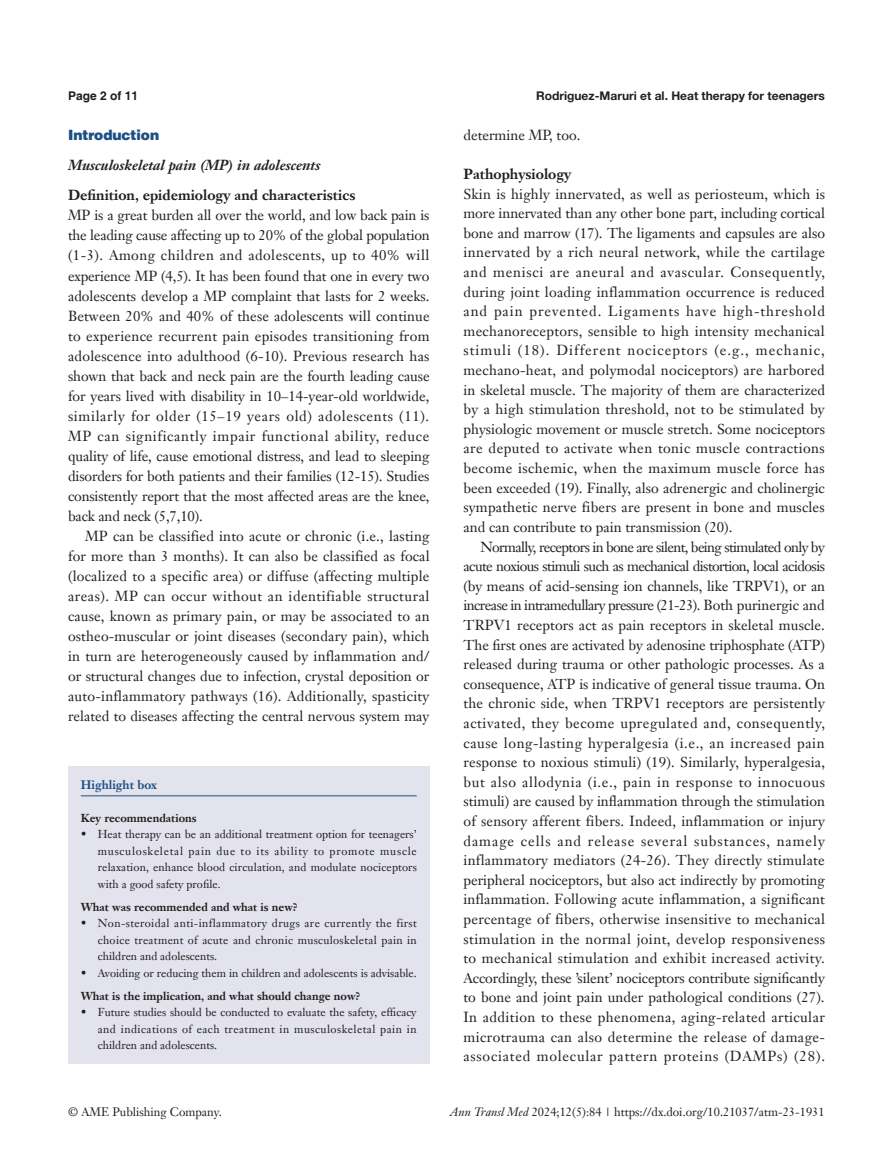
<style>
.page{position:relative;width:893px;height:1170px;background:#fff}
.page>*{position:absolute;margin:0;border:0;box-sizing:border-box;transform-origin:0 0}
.t1{font:14.25px/19.6px "Janson Text LT";color:#231f20;text-align:justify}
.t2{font:700 14.25px "Janson Text LT";color:#231f20}
.t3{font:italic 700 14.25px "Janson Text LT";color:#231f20}
.t4{font:900 14.25px "Helvetica";color:#1c5085}
.t5{font:12px "Janson Text LT";color:#231f20}
.t6{font:700 12px "Helvetica Neue LT Pro";color:#231f20}
.t7{font:700 12px "Janson Text LT";color:#1c5085}
.t8{font:700 12px "Helvetica";color:#231f20}
.t9{font:11.25px/16.5px "Janson Text LT";color:#231f20;text-align:justify}
.t10{font:700 11.25px "Janson Text LT";color:#231f20}
.s1{font-style:italic}
</style>
<div class="page">
<div style="left:68px;top:766px;width:361px;height:297px;background:#e2e3ec"></div>
<hr style="left:81px;top:795px;width:336px;height:1px;background:#1c5085">
<p class="t8" style="left:68px;top:88px;width:72px">Page 2 of 11</p>
<p class="t6" style="left:536px;top:88px;width:290px">Rodriguez-Maruri et al. Heat therapy for teenagers</p>
<p class="t4" style="left:68px;top:126px;width:93px">Introduction</p>
<p class="t3" style="left:68px;top:156px;width:254px">Musculoskeletal pain (MP) in adolescents</p>
<p class="t2" style="left:68px;top:186px;width:289px">Definition, epidemiology and characteristics</p>
<p class="t1" style="left:68px;top:205px;width:363px">MP is a great burden all over the world, and low back pain is the leading cause affecting up to 20% of the global population (1-3). Among children and adolescents, up to 40% will experience MP (4,5). It has been found that one in every two adolescents develop a MP complaint that lasts for 2 weeks.<br>Between 20% and 40% of these adolescents will continue to experience recurrent pain episodes transitioning from adolescence into adulthood (6-10). Previous research has shown that back and neck pain are the fourth leading cause for years lived with disability in 10–14-year-old worldwide, similarly for older (15–19 years old) adolescents (11).<br>MP can significantly impair functional ability, reduce quality of life, cause emotional distress, and lead to sleeping disorders for both patients and their families (12-15). Studies consistently report that the most affected areas are the knee, back and neck (5,7,10).</p>
<p class="t1" style="left:68px;top:525px;width:363px;text-indent:17px">MP can be classified into acute or chronic (i.e., lasting for more than 3 months). It can also be classified as focal (localized to a specific area) or diffuse (affecting multiple areas). MP can occur without an identifiable structural cause, known as primary pain, or may be associated to an ostheo-muscular or joint diseases (secondary pain), which in turn are heterogeneously caused by inflammation and/ or structural changes due to infection, crystal deposition or auto-inflammatory pathways (16). Additionally, spasticity related to diseases affecting the central nervous system may</p>
<p class="t7" style="left:81px;top:777px;width:78px">Highlight box</p>
<p class="t10" style="left:81px;top:810px;width:117px">Key recommendations</p>
<p class="t9" style="left:98px;top:826px;width:321px;text-indent:-17px">• Heat therapy can be an additional treatment option for teenagers’ musculoskeletal pain due to its ability to promote muscle relaxation, enhance blood circulation, and modulate nociceptors with a good safety profile.</p>
<p class="t10" style="left:81px;top:899px;width:219px">What was recommended and what is new?</p>
<p class="t9" style="left:98px;top:915px;width:321px;text-indent:-17px">• Non-steroidal anti-inflammatory drugs are currently the first choice treatment of acute and chronic musculoskeletal pain in children and adolescents.</p>
<p class="t9" style="left:81px;top:964px;width:337px">• Avoiding or reducing them in children and adolescents is advisable.</p>
<p class="t10" style="left:81px;top:988px;width:281px">What is the implication, and what should change now?</p>
<p class="t9" style="left:98px;top:1003px;width:320px;text-indent:-17px">• Future studies should be conducted to evaluate the safety, efficacy and indications of each treatment in musculoskeletal pain in children and adolescents.</p>
<p class="t1" style="left:463px;top:125px;width:118px">determine MP, too.</p>
<p class="t2" style="left:463px;top:165px;width:109px">Pathophysiology</p>
<p class="t1" style="left:463px;top:184px;width:363px">Skin is highly innervated, as well as periosteum, which is more innervated than any other bone part, including cortical bone and marrow (17). The ligaments and capsules are also innervated by a rich neural network, while the cartilage and menisci are aneural and avascular. Consequently, during joint loading inflammation occurrence is reduced and pain prevented. Ligaments have high-threshold mechanoreceptors, sensible to high intensity mechanical stimuli (18). Different nociceptors (e.g., mechanic, mechano-heat, and polymodal nociceptors) are harbored in skeletal muscle. The majority of them are characterized by a high stimulation threshold, not to be stimulated by physiologic movement or muscle stretch. Some nociceptors are deputed to activate when tonic muscle contractions become ischemic, when the maximum muscle force has been exceeded (19). Finally, also adrenergic and cholinergic sympathetic nerve fibers are present in bone and muscles and can contribute to pain transmission (20).</p>
<p class="t1" style="left:463px;top:536px;width:363px;text-indent:17px">Normally, receptors in bone are silent, being stimulated only by acute noxious stimuli such as mechanical distortion, local acidosis (by means of acid-sensing ion channels, like TRPV1), or an increase in intramedullary pressure (21-23). Both purinergic and TRPV1 receptors act as pain receptors in skeletal muscle.<br>The first ones are activated by adenosine triphosphate (ATP) released during trauma or other pathologic processes. As a consequence, ATP is indicative of general tissue trauma. On the chronic side, when TRPV1 receptors are persistently activated, they become upregulated and, consequently, cause long-lasting hyperalgesia (i.e., an increased pain response to noxious stimuli) (19). Similarly, hyperalgesia, but also allodynia (i.e., pain in response to innocuous stimuli) are caused by inflammation through the stimulation of sensory afferent fibers. Indeed, inflammation or injury damage cells and release several substances, namely inflammatory mediators (24-26). They directly stimulate peripheral nociceptors, but also act indirectly by promoting inflammation. Following acute inflammation, a significant percentage of fibers, otherwise insensitive to mechanical stimulation in the normal joint, develop responsiveness to mechanical stimulation and exhibit increased activity.<br>Accordingly, these ’silent’ nociceptors contribute significantly to bone and joint pain under pathological conditions (27).<br>In addition to these phenomena, aging-related articular microtrauma can also determine the release of damage&shy;associated molecular pattern proteins (DAMPs) (28).</p>
<p class="t5" style="left:68px;top:1104px;width:155px">© AME Publishing Company.</p>
<p class="t5" style="left:450px;top:1104px;width:376px"><span class="s1">Ann Transl Med</span> 2024;12(5):84 | https://dx.doi.org/10.21037/atm-23-1931</p>
</div>
